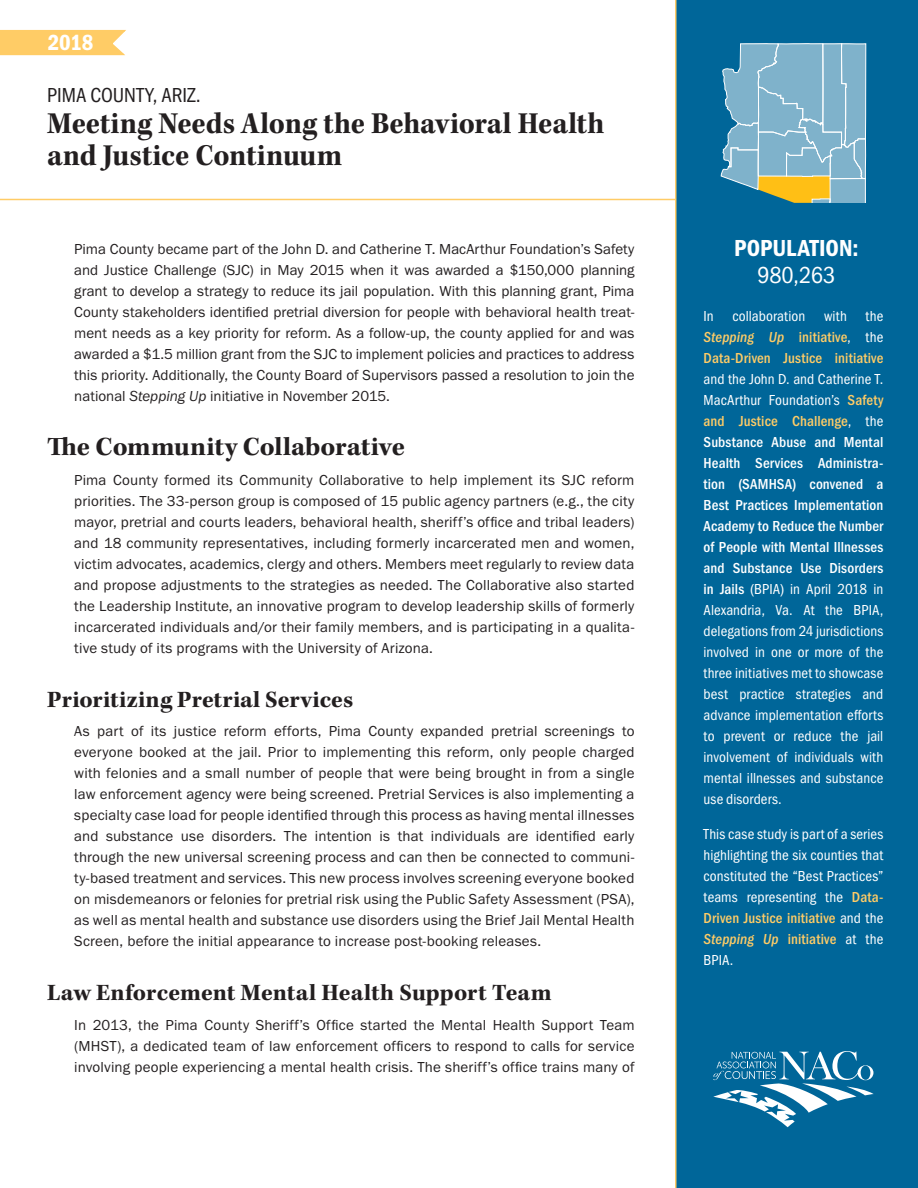
<style>
.page{position:relative;width:918px;height:1188px;background:#fff}
.page>*{position:absolute;margin:0;border:0;box-sizing:border-box;transform-origin:0 0}
.t1{font:31.5px/31.5px "Kepler Std Bold Scn";color:#231f20}
.subhead{font:700 27px "Kepler Std";color:#231f20}
.subhead-2{font:700 24px "Kepler Std";letter-spacing:.005em;color:#231f20}
.t2{font:24px "Franklin Gothic URW Con Dem";color:#fff}
.t3{font:24px "Franklin Gothic URW Con Boo";letter-spacing:-.005em;color:#fff}
.t4{font:22.65px "Franklin Gothic URW Con Dem";color:#fff}
.t5{font:21px "Franklin Gothic URW Con Boo";color:#231f20}
.Body{font:15px/21px "Franklin Gothic URW Boo";letter-spacing:.01em;color:#231f20;text-align:justify}
.SIDEBARS{font:15px/21px "Franklin Gothic URW Con Boo";letter-spacing:.01em;color:#fff;text-align:justify}
.s1{font-family:"Franklin Gothic URW Boo Ita"}
.s2{font-family:"Franklin Gothic URW Con Med Ita";color:#fc6}
.s3{font-family:"Franklin Gothic URW Con";font-weight:500;color:#fc6}
.s4{font-family:"Franklin Gothic URW Con";font-weight:500}
</style>
<div class="page">
<svg style="left:0;top:29px;width:126px;height:27px;background:#ffd177"></svg>
<div style="left:675px;top:0;width:243px;height:1188px;background:#069"></div>
<svg style="left:713px;top:1051px;width:161px;height:76px"></svg>
<hr style="left:0;top:199px;width:675px;height:1px;background:#fc6">
<svg style="left:720px;top:43px;width:147px;height:160px;background:#84b0bd"></svg>
<hr style="left:675px;top:0;width:1px;height:1188px;background:#fc6">
<p class="t4" style="left:48px;top:27px;width:47px">2018</p>
<p class="t5" style="left:47px;top:82px;width:155px">PIMA COUNTY, ARIZ.</p>
<p class="t1" style="left:47px;top:108px;width:559px">Meeting Needs Along the Behavioral Health and Justice Continuum</p>
<p class="Body" style="left:74px;top:238px;width:562px">Pima County became part of the John D. and Catherine T. MacArthur Foundation’s Safety and Justice Challenge (SJC) in May 2015 when it was awarded a $150,000 planning grant to develop a strategy to reduce its jail population. With this planning grant, Pima County stakeholders identified pretrial diversion for people with behavioral health treat&shy;ment needs as a key priority for reform. As a follow-up, the county applied for and was awarded a $1.5 million grant from the SJC to implement policies and practices to address this priority. Additionally, the County Board of Supervisors passed a resolution to join the national <span class="s1">Stepping Up</span> initiative in November 2015.</p>
<p class="subhead" style="left:47px;top:431px;width:359px">The Community Collaborative</p>
<p class="Body" style="left:74px;top:469px;width:562px">Pima County formed its Community Collaborative to help implement its SJC reform priorities. The 33-person group is composed of 15 public agency partners (e.g., the city mayor, pretrial and courts leaders, behavioral health, sheriff’s office and tribal leaders) and 18 community representatives, including formerly incarcerated men and women, victim advocates, academics, clergy and others. Members meet regularly to review data and propose adjustments to the strategies as needed. The Collaborative also started the Leadership Institute, an innovative program to develop leadership skills of formerly incarcerated individuals and/or their family members, and is participating in a qualita&shy;tive study of its programs with the University of Arizona.</p>
<p class="subhead-2" style="left:47px;top:686px;width:308px">Prioritizing Pretrial Services</p>
<p class="Body" style="left:74px;top:721px;width:562px">As part of its justice reform efforts, Pima County expanded pretrial screenings to everyone booked at the jail. Prior to implementing this reform, only people charged with felonies and a small number of people that were being brought in from a single law enforcement agency were being screened. Pretrial Services is also implementing a specialty case load for people identified through this process as having mental illnesses and substance use disorders. The intention is that individuals are identified early through the new universal screening process and can then be connected to communi&shy;ty-based treatment and services. This new process involves screening everyone booked on misdemeanors or felonies for pretrial risk using the Public Safety Assessment (PSA), as well as mental health and substance use disorders using the Brief Jail Mental Health Screen, before the initial appearance to increase post-booking releases.</p>
<p class="subhead-2" style="left:47px;top:979px;width:506px">Law Enforcement Mental Health Support Team</p>
<p class="Body" style="left:74px;top:1014px;width:562px">In 2013, the Pima County Sheriff’s Office started the Mental Health Support Team (MHST), a dedicated team of law enforcement officers to respond to calls for service involving people experiencing a mental health crisis. The sheriff’s office trains many of</p>
<p class="t2" style="left:734px;top:232px;width:126px">POPULATION:</p>
<p class="t3" style="left:757px;top:260px;width:80px">980,263</p>
<p class="SIDEBARS" style="left:704px;top:305px;width:181px">In collaboration with the <span class="s2">Stepping Up</span> <span class="s3">initiative</span>, the <span class="s3">Data-Driven Justice initiative </span>and the John D. and Catherine T.<br>MacArthur Foundation’s <span class="s3">Safety and Justice Challenge</span>, the <span class="s4">Substance Abuse and Mental Health Services Administra&shy;tion (SAMHSA) convened a Best Practices Implementation Academy to Reduce the Number of People with Mental Illnesses and Substance Use Disorders in Jails</span> (BPIA) in April 2018 in Alexandria, Va. At the BPIA, delegations from 24 jurisdictions involved in one or more of the three initiatives met to showcase best practice strategies and advance implementation efforts to prevent or reduce the jail involvement of individuals with mental illnesses and substance use disorders.</p>
<p class="SIDEBARS" style="left:704px;top:823px;width:181px">This case study is part of a series highlighting the six counties that constituted the “Best Practices” teams representing the <span class="s3">Data-Driven Justice initiative</span> and the <span class="s2">Stepping Up</span> <span class="s3">initiative</span> at the BPIA.</p>
</div>
